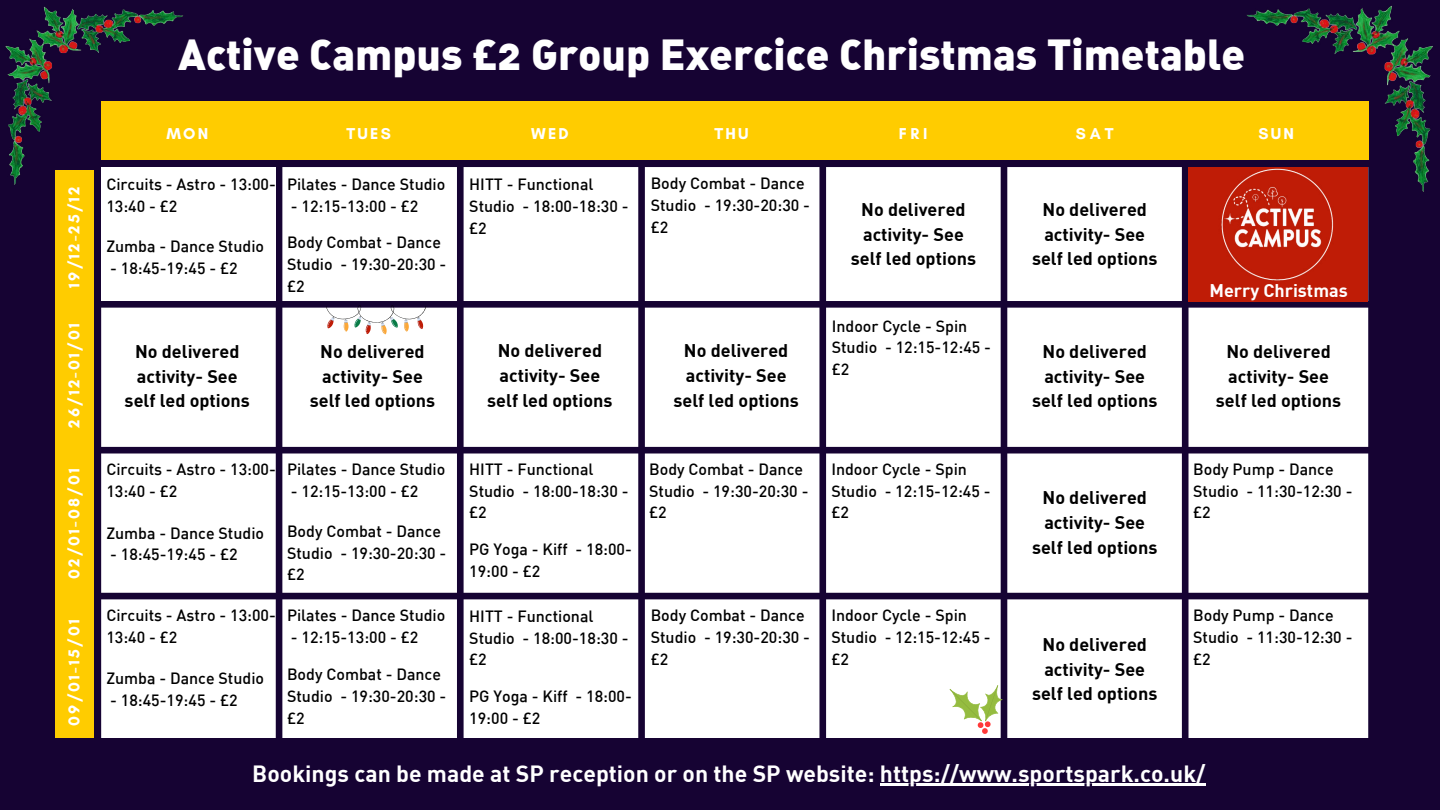
<style>
.page{position:relative;width:1440px;height:810px;background:#160333}
.page>*{position:absolute;margin:0;border:0;box-sizing:border-box;transform-origin:0 0}
.t1{font:42.5px "DIN Black Alternate";color:#fff}
.t2{font:700 23px "DIN";color:#fff}
.t3{font:700 18px/24.8px "DIN";color:#000;text-align:center}
.t4{font:700 18px "DIN";color:#fff}
.t5{font:500 16px/21.8px "DIN";color:#000}
.t6{font:700 16px "Glacial Indifference";letter-spacing:.14em;color:#fff}
</style>
<div class="page">
<div style="left:101px;top:167px;width:175px;height:134px;background:#fff"></div>
<div style="left:101px;top:308px;width:175px;height:139px;background:#fff"></div>
<div style="left:101px;top:454px;width:175px;height:139px;background:#fff"></div>
<div style="left:101px;top:599px;width:175px;height:139px;background:#fff"></div>
<div style="left:282px;top:454px;width:175px;height:139px;background:#fff"></div>
<div style="left:282px;top:599px;width:175px;height:139px;background:#fff"></div>
<div style="left:464px;top:167px;width:174px;height:134px;background:#fff"></div>
<div style="left:464px;top:308px;width:174px;height:139px;background:#fff"></div>
<div style="left:464px;top:454px;width:174px;height:139px;background:#fff"></div>
<div style="left:464px;top:599px;width:174px;height:139px;background:#fff"></div>
<div style="left:645px;top:167px;width:174px;height:134px;background:#fff"></div>
<div style="left:645px;top:308px;width:174px;height:139px;background:#fff"></div>
<div style="left:645px;top:454px;width:174px;height:139px;background:#fff"></div>
<div style="left:645px;top:599px;width:174px;height:139px;background:#fff"></div>
<div style="left:826px;top:167px;width:175px;height:134px;background:#fff"></div>
<div style="left:826px;top:308px;width:175px;height:139px;background:#fff"></div>
<div style="left:826px;top:454px;width:175px;height:139px;background:#fff"></div>
<div style="left:1007px;top:167px;width:175px;height:134px;background:#fff"></div>
<div style="left:1007px;top:308px;width:175px;height:139px;background:#fff"></div>
<div style="left:1007px;top:454px;width:175px;height:139px;background:#fff"></div>
<div style="left:1189px;top:308px;width:179px;height:139px;background:#fff"></div>
<div style="left:1189px;top:454px;width:179px;height:139px;background:#fff"></div>
<div style="left:1189px;top:599px;width:179px;height:139px;background:#fff"></div>
<div style="left:101px;top:102px;width:1267px;height:58px;background:#fc0"></div>
<div style="left:55px;top:170px;width:39px;height:567px;background:#fc0"></div>
<div style="left:282px;top:167px;width:175px;height:280px;background:#fff"></div>
<img style="left:1235px;top:5px;width:198px;height:191px">
<img style="left:5px;top:6px;width:182px;height:179px">
<div style="left:826px;top:599px;width:356px;height:139px;background:#fff"></div>
<div style="left:1188px;top:167px;width:180px;height:134px;background:#bf1c06"></div>
<img style="left:1199px;top:145px;width:155px;height:173px">
<hr style="left:880px;top:784px;width:325px;height:2px;background:#fff">
<h1 class="t1" style="left:178px;top:35px;width:1069px">Active Campus £2 Group Exercice Christmas Timetable</h1>
<p class="t6" style="left:166px;top:124px;width:43px">MON</p>
<p class="t6" style="left:346px;top:124px;width:46px">TUES</p>
<p class="t6" style="left:531px;top:124px;width:39px">WED</p>
<p class="t6" style="left:714px;top:124px;width:36px">THU</p>
<p class="t6" style="left:899px;top:124px;width:30px">FRI</p>
<p class="t6" style="left:1076px;top:124px;width:39px">SAT</p>
<p class="t6" style="left:1259px;top:124px;width:37px">SUN</p>
<p class="t6" style="left:64px;top:288px;width:103px;rotate:-90deg">19/12-25/12</p>
<p class="t5" style="left:106px;top:173px;width:171px">Circuits - Astro - 13:00-<br>13:40 - £2</p>
<p class="t5" style="left:106px;top:235px;width:159px">Zumba - Dance Studio</p>
<p class="t5" style="left:110px;top:256px;width:129px">- 18:45-19:45 - £2</p>
<p class="t5" style="left:287px;top:173px;width:160px">Pilates - Dance Studio</p>
<p class="t5" style="left:291px;top:195px;width:129px">- 12:15-13:00 - £2</p>
<p class="t5" style="left:287px;top:231px;width:161px">Body Combat - Dance<br>Studio - 19:30-20:30 - £2</p>
<p class="t5" style="left:469px;top:173px;width:161px">HITT - Functional<br>Studio - 18:00-18:30 - £2</p>
<p class="t5" style="left:651px;top:172px;width:161px">Body Combat - Dance<br>Studio - 19:30-20:30 - £2</p>
<p class="t3" style="left:851px;top:196px;width:127px">No delivered activity- See self led options</p>
<p class="t3" style="left:1032px;top:196px;width:127px">No delivered activity- See self led options</p>
<p class="t4" style="left:1210px;top:278px;width:140px">Merry Christmas</p>
<p class="t6" style="left:64px;top:428px;width:106px;rotate:-90deg">26/12-01/01</p>
<p class="t6" style="left:64px;top:579px;width:112px;rotate:-90deg">02/01-08/01</p>
<p class="t6" style="left:64px;top:726px;width:108px;rotate:-90deg">09/01-15/01</p>
<p class="t5" style="left:832px;top:314px;width:161px">Indoor Cycle - Spin<br>Studio - 12:15-12:45 - £2</p>
<p class="t3" style="left:487px;top:338px;width:127px">No delivered activity- See self led options</p>
<p class="t3" style="left:674px;top:338px;width:127px">No delivered activity- See self led options</p>
<p class="t3" style="left:125px;top:338px;width:127px">No delivered activity- See self led options</p>
<p class="t3" style="left:1032px;top:338px;width:127px">No delivered activity- See self led options</p>
<p class="t3" style="left:310px;top:338px;width:127px">No delivered activity- See self led options</p>
<p class="t3" style="left:1216px;top:338px;width:127px">No delivered activity- See self led options</p>
<p class="t5" style="left:106px;top:457px;width:171px">Circuits - Astro - 13:00-<br>13:40 - £2</p>
<p class="t5" style="left:106px;top:521px;width:159px">Zumba - Dance Studio</p>
<p class="t5" style="left:110px;top:543px;width:129px">- 18:45-19:45 - £2</p>
<p class="t5" style="left:106px;top:604px;width:171px">Circuits - Astro - 13:00-<br>13:40 - £2</p>
<p class="t5" style="left:106px;top:667px;width:159px">Zumba - Dance Studio</p>
<p class="t5" style="left:110px;top:688px;width:129px">- 18:45-19:45 - £2</p>
<p class="t5" style="left:287px;top:457px;width:160px">Pilates - Dance Studio</p>
<p class="t5" style="left:291px;top:479px;width:129px">- 12:15-13:00 - £2</p>
<p class="t5" style="left:287px;top:520px;width:161px">Body Combat - Dance<br>Studio - 19:30-20:30 - £2</p>
<p class="t5" style="left:287px;top:604px;width:160px">Pilates - Dance Studio</p>
<p class="t5" style="left:291px;top:626px;width:129px">- 12:15-13:00 - £2</p>
<p class="t5" style="left:287px;top:663px;width:161px">Body Combat - Dance<br>Studio - 19:30-20:30 - £2</p>
<p class="t5" style="left:469px;top:457px;width:161px">HITT - Functional<br>Studio - 18:00-18:30 - £2</p>
<p class="t5" style="left:469px;top:538px;width:164px">PG Yoga - Kiff - 18:00-<br>19:00 - £2</p>
<p class="t5" style="left:469px;top:605px;width:161px">HITT - Functional<br>Studio - 18:00-18:30 - £2</p>
<p class="t5" style="left:469px;top:685px;width:164px">PG Yoga - Kiff - 18:00-<br>19:00 - £2</p>
<p class="t5" style="left:649px;top:457px;width:161px">Body Combat - Dance<br>Studio - 19:30-20:30 - £2</p>
<p class="t5" style="left:831px;top:457px;width:161px">Indoor Cycle - Spin<br>Studio - 12:15-12:45 - £2</p>
<p class="t5" style="left:1193px;top:457px;width:161px">Body Pump - Dance<br>Studio - 11:30-12:30 - £2</p>
<p class="t3" style="left:1032px;top:485px;width:127px">No delivered activity- See self led options</p>
<p class="t5" style="left:651px;top:604px;width:161px">Body Combat - Dance<br>Studio - 19:30-20:30 - £2</p>
<p class="t5" style="left:831px;top:604px;width:161px">Indoor Cycle - Spin<br>Studio - 12:15-12:45 - £2</p>
<p class="t5" style="left:1193px;top:604px;width:161px">Body Pump - Dance<br>Studio - 11:30-12:30 - £2</p>
<p class="t3" style="left:1032px;top:631px;width:127px">No delivered activity- See self led options</p>
<h2 class="t2" style="left:252px;top:759px;width:955px">Bookings can be made at SP reception or on the SP website: https://www.sportspark.co.uk/</h2>
</div>
